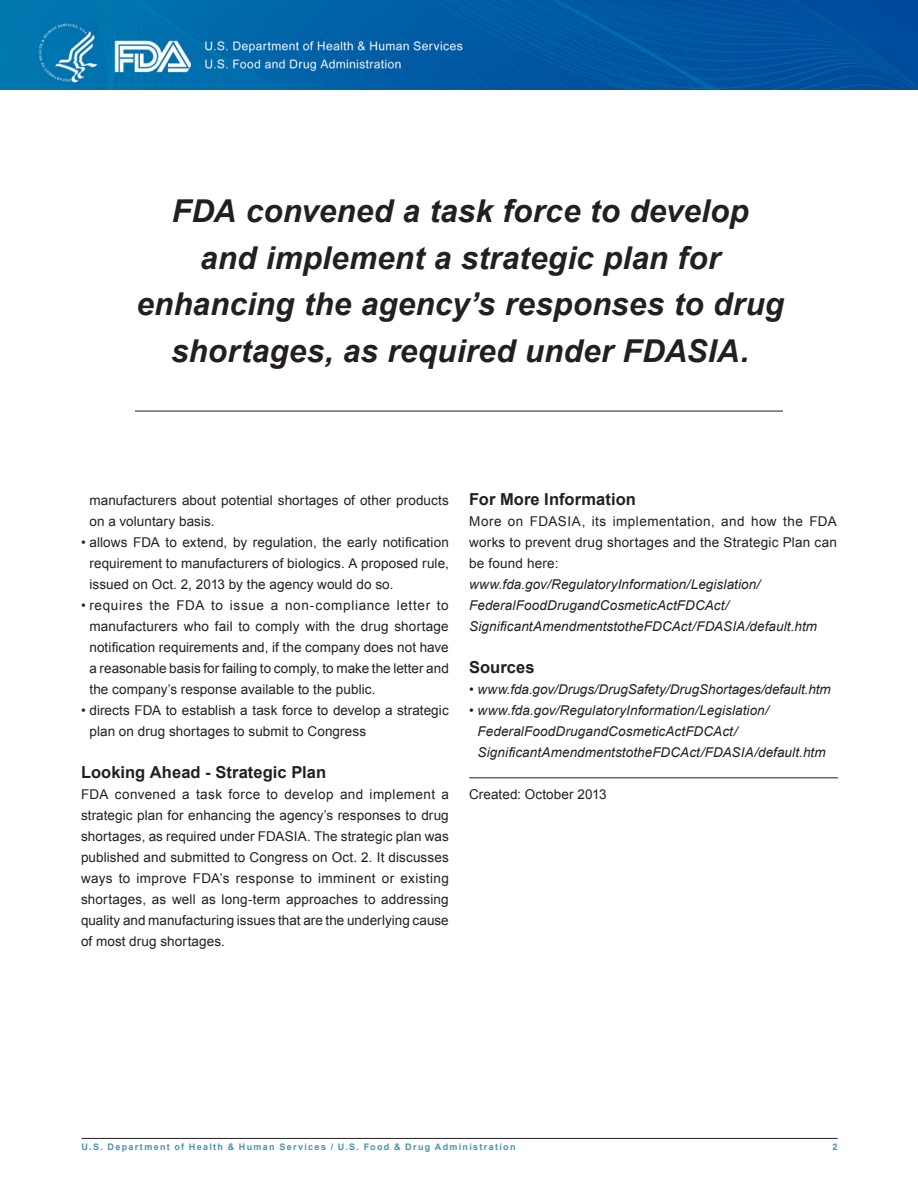
<style>
.page{position:relative;width:918px;height:1188px;background:#fff}
.page>*{position:absolute;margin:0;border:0;box-sizing:border-box;transform-origin:0 0}
.pull_quote{font:italic 700 31.5px/46.5px "Arial";letter-spacing:.005em;color:#231f20;text-align:center}
.Subheads{font:700 16.5px "Arial";letter-spacing:.005em;color:#231f20}
.Body_Text{font:13.5px/21px "Arial";letter-spacing:.01em;color:#231f20;text-align:justify}
.Body_Text-2{font:italic 13.5px/21px "Arial";letter-spacing:.005em;color:#231f20}
.t1{font:700 9px "Arial";letter-spacing:.145em;color:#4791ba}
</style>
<div class="page">
<hr style="left:82px;top:1138px;width:756px;height:1px;background:#231f20">
<img style="left:0;top:0;width:918px;height:90px">
<hr style="left:469px;top:777px;width:369px;height:1px;background:#231f20">
<hr style="left:135px;top:411px;width:648px;height:1px;background:#231f20">
<p class="pull_quote" style="left:136px;top:189px;width:649px">FDA convened a task force to develop<br>and implement a strategic plan for enhancing the agency’s responses to drug shortages, as required under FDASIA.</p>
<p class="Body_Text" style="left:89px;top:490px;width:361px">manufacturers about potential shortages of other products on a voluntary basis.</p>
<p class="Body_Text" style="left:89px;top:532px;width:361px;text-indent:-8px">• allows FDA to extend, by regulation, the early notification requirement to manufacturers of biologics. A proposed rule, issued on Oct. 2, 2013 by the agency would do so.</p>
<p class="Body_Text" style="left:89px;top:595px;width:361px;text-indent:-8px">• requires the FDA to issue a non-compliance letter to manufacturers who fail to comply with the drug shortage notification requirements and, if the company does not have a reasonable basis for failing to comply, to make the letter and the company’s response available to the public.</p>
<p class="Body_Text" style="left:89px;top:700px;width:361px;text-indent:-8px">• directs FDA to establish a task force to develop a strategic plan on drug shortages to submit to Congress</p>
<p class="Subheads" style="left:81px;top:762px;width:247px">Looking Ahead - Strategic Plan</p>
<p class="Body_Text" style="left:81px;top:784px;width:369px">FDA convened a task force to develop and implement a strategic plan for enhancing the agency’s responses to drug shortages, as required under FDASIA. The strategic plan was published and submitted to Congress on Oct. 2. It discusses ways to improve FDA’s response to imminent or existing shortages, as well as long-term approaches to addressing quality and manufacturing issues that are the underlying cause of most drug shortages.</p>
<p class="Subheads" style="left:469px;top:489px;width:168px">For More Information</p>
<p class="Body_Text" style="left:469px;top:511px;width:369px">More on FDASIA, its implementation, and how the FDA works to prevent drug shortages and the Strategic Plan can be found here:</p>
<p class="Body_Text-2" style="left:469px;top:574px;width:350px">www.fda.gov/RegulatoryInformation/Legislation/<br>FederalFoodDrugandCosmeticActFDCAct/<br>SignificantAmendmentstotheFDCAct/FDASIA/default.htm</p>
<p class="Subheads" style="left:469px;top:657px;width:67px">Sources</p>
<p class="Body_Text-2" style="left:469px;top:679px;width:363px">• www.fda.gov/Drugs/DrugSafety/DrugShortages/default.htm</p>
<p class="Body_Text-2" style="left:478px;top:700px;width:350px;text-indent:-8px">• www.fda.gov/RegulatoryInformation/Legislation/<br>FederalFoodDrugandCosmeticActFDCAct/<br>SignificantAmendmentstotheFDCAct/FDASIA/default.htm</p>
<p class="Body_Text" style="left:469px;top:784px;width:139px">Created: October 2013</p>
<p class="t1" style="left:82px;top:1141px;width:435px">U.S. Department of Health &amp; Human Services / U.S. Food &amp; Drug Administration</p>
<p class="t1" style="left:833px;top:1141px;width:7px">2</p>
</div>
